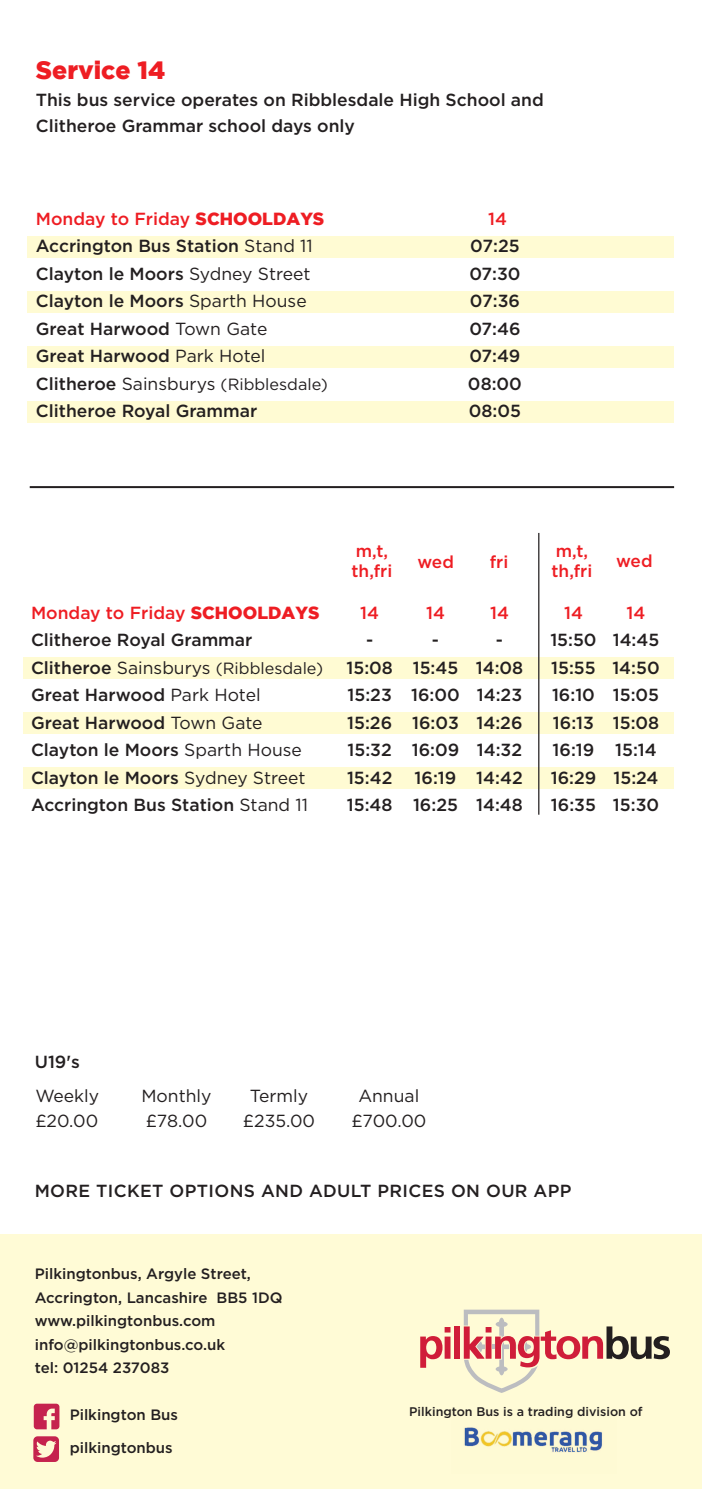
<style>
.page{position:relative;width:702px;height:1489px;background:#fff}
.page>*{position:absolute;margin:0;border:0;box-sizing:border-box;transform-origin:0 0}
.t1{font:900 25px "Gotham";color:#ee1d23}
.t2{font:500 17.5px/26.5px "Gotham";color:#231f20}
.t3{font:500 17.5px "Gotham";color:#ee1d23}
.t4{font:17.5px "Gotham";color:#231f20}
.t5{font:500 17.5px "Gotham";letter-spacing:.02em;color:#231f20}
.t6{font:500 17.25px/20.8px "Gotham";color:#ee1d23}
.t7{font:16.25px "Gotham";color:#231f20}
.t8{font:500 15px/23.5px "Gotham";color:#231f20}
.t9{font:500 12.5px "Gotham";color:#231f20}
.s1{font-weight:900}
.s2{font-weight:400}
.s3{font-weight:500;font-size:17.5px}
.s4{font-size:17.5px}
</style>
<div class="page">
<div style="left:28px;top:236px;width:646px;height:22px;background:#fffbd3"></div>
<div style="left:28px;top:291px;width:646px;height:22px;background:#fffbd3"></div>
<div style="left:28px;top:346px;width:646px;height:22px;background:#fffbd3"></div>
<div style="left:28px;top:401px;width:646px;height:21px;background:#fffbd3"></div>
<div style="left:23px;top:657px;width:650px;height:21px;background:#fffbd3"></div>
<div style="left:23px;top:712px;width:650px;height:22px;background:#fffbd3"></div>
<div style="left:23px;top:767px;width:650px;height:22px;background:#fffbd3"></div>
<hr style="left:538px;top:533px;width:1px;height:281px;background:#231f20">
<hr style="left:30px;top:486px;width:644px;height:2px;background:#231f20">
<div style="left:0;top:1234px;width:702px;height:254px;background:#fffbd6"></div>
<img style="left:464px;top:1427px;width:138px;height:26px">
<svg style="left:420px;top:1327px;width:30px;height:40px"></svg>
<div style="left:454px;top:1326px;width:6px;height:32px;background:#d01d39"></div>
<svg style="left:463px;top:1309px;width:207px;height:83px"></svg>
<svg style="left:34px;top:1403px;width:25px;height:26px"></svg>
<svg style="left:33px;top:1436px;width:26px;height:25px"></svg>
<h1 class="t1" style="left:36px;top:61px;width:131px">Service 14</h1>
<p class="t2" style="left:36px;top:88px;width:509px">This bus service operates on Ribblesdale High School and<br>Clitheroe Grammar school days only</p>
<p class="t3" style="left:36px;top:212px;width:290px">Monday to Friday <span class="s1">SCHOOLDAYS</span></p>
<p class="t3" style="left:488px;top:212px;width:20px">14</p>
<p class="t2" style="left:36px;top:234px;width:278px">Accrington Bus Station <span class="s2">Stand 11</span></p>
<p class="t2" style="left:470px;top:234px;width:51px">07:25</p>
<p class="t2" style="left:36px;top:261px;width:276px">Clayton le Moors <span class="s2">Sydney Street</span></p>
<p class="t2" style="left:469px;top:261px;width:53px">07:30</p>
<p class="t2" style="left:36px;top:289px;width:272px">Clayton le Moors <span class="s2">Sparth House</span></p>
<p class="t2" style="left:470px;top:289px;width:52px">07:36</p>
<p class="t2" style="left:36px;top:316px;width:233px">Great Harwood <span class="s2">Town Gate</span></p>
<p class="t2" style="left:469px;top:316px;width:53px">07:46</p>
<p class="t2" style="left:36px;top:344px;width:231px">Great Harwood <span class="s2">Park Hotel</span></p>
<p class="t2" style="left:469px;top:344px;width:52px">07:49</p>
<p class="t7" style="left:36px;top:378px;width:293px"><span class="s3">Clitheroe</span> <span class="s4">Sainsburys</span> (Ribblesdale)</p>
<p class="t2" style="left:468px;top:371px;width:55px">08:00</p>
<p class="t2" style="left:36px;top:399px;width:223px">Clitheroe Royal Grammar</p>
<p class="t2" style="left:469px;top:399px;width:54px">08:05</p>
<p class="t6" style="left:351px;top:541px;width:42px">m,t, th,fri</p>
<p class="t6" style="left:417px;top:552px;width:38px">wed</p>
<p class="t6" style="left:489px;top:552px;width:20px">fri</p>
<p class="t6" style="left:616px;top:552px;width:38px">wed</p>
<p class="t6" style="left:551px;top:541px;width:42px">m,t, th,fri</p>
<p class="t3" style="left:31px;top:606px;width:290px">Monday to Friday <span class="s1">SCHOOLDAYS</span></p>
<p class="t3" style="left:360px;top:606px;width:20px">14</p>
<p class="t3" style="left:426px;top:606px;width:20px">14</p>
<p class="t3" style="left:490px;top:606px;width:20px">14</p>
<p class="t3" style="left:564px;top:606px;width:20px">14</p>
<p class="t3" style="left:626px;top:606px;width:20px">14</p>
<p class="t2" style="left:31px;top:628px;width:223px">Clitheroe Royal Grammar</p>
<p class="t2" style="left:366px;top:628px;width:9px">-</p>
<p class="t2" style="left:432px;top:628px;width:9px">-</p>
<p class="t2" style="left:496px;top:628px;width:9px">-</p>
<p class="t2" style="left:550px;top:628px;width:110px">15:50 14:45</p>
<p class="t7" style="left:31px;top:662px;width:293px"><span class="s3">Clitheroe</span> <span class="s4">Sainsburys</span> (Ribblesdale)</p>
<p class="t2" style="left:346px;top:655px;width:178px">15:08 15:45 14:08</p>
<p class="t2" style="left:551px;top:655px;width:110px">15:55 14:50</p>
<p class="t2" style="left:31px;top:683px;width:231px">Great Harwood <span class="s2">Park Hotel</span></p>
<p class="t2" style="left:347px;top:683px;width:176px">15:23 16:00 14:23</p>
<p class="t2" style="left:552px;top:683px;width:109px">16:10 15:05</p>
<p class="t2" style="left:31px;top:710px;width:233px">Great Harwood <span class="s2">Town Gate</span></p>
<p class="t2" style="left:347px;top:710px;width:177px">15:26 16:03 14:26</p>
<p class="t2" style="left:553px;top:710px;width:108px">16:13 15:08</p>
<p class="t2" style="left:31px;top:738px;width:272px">Clayton le Moors <span class="s2">Sparth House</span></p>
<p class="t2" style="left:347px;top:738px;width:176px">15:32 16:09 14:32</p>
<p class="t2" style="left:552px;top:738px;width:106px">16:19 15:14</p>
<p class="t2" style="left:31px;top:765px;width:276px">Clayton le Moors <span class="s2">Sydney Street</span></p>
<p class="t2" style="left:347px;top:765px;width:47px">15:42</p>
<p class="t2" style="left:414px;top:765px;width:110px">16:19 14:42</p>
<p class="t2" style="left:550px;top:765px;width:109px">16:29 15:24</p>
<p class="t2" style="left:31px;top:793px;width:278px">Accrington Bus Station <span class="s2">Stand 11</span></p>
<p class="t2" style="left:347px;top:793px;width:177px">15:48 16:25 14:48</p>
<p class="t2" style="left:551px;top:793px;width:110px">16:35 15:30</p>
<p class="t2" style="left:35px;top:1049px;width:47px">U19's</p>
<p class="t4" style="left:35px;top:1089px;width:65px">Weekly</p>
<p class="t4" style="left:141px;top:1089px;width:72px">Monthly</p>
<p class="t4" style="left:250px;top:1089px;width:60px">Termly</p>
<p class="t4" style="left:358px;top:1089px;width:62px">Annual</p>
<p class="t4" style="left:35px;top:1114px;width:64px">£20.00</p>
<p class="t4" style="left:146px;top:1114px;width:63px">£78.00</p>
<p class="t4" style="left:243px;top:1114px;width:74px">£235.00</p>
<p class="t4" style="left:351px;top:1114px;width:76px">£700.00</p>
<p class="t5" style="left:35px;top:1184px;width:538px">MORE TICKET OPTIONS AND ADULT PRICES ON OUR APP</p>
<p class="t8" style="left:35px;top:1262px;width:249px">Pilkingtonbus, Argyle Street,<br>Accrington, Lancashire BB5 1DQ www.pilkingtonbus.com info@pilkingtonbus.co.uk<br>tel: 01254 237083</p>
<p class="t8" style="left:70px;top:1403px;width:110px">Pilkington Bus</p>
<p class="t8" style="left:70px;top:1437px;width:105px">pilkingtonbus</p>
<p class="t9" style="left:409px;top:1406px;width:235px">Pilkington Bus is a trading division of</p>
</div>
